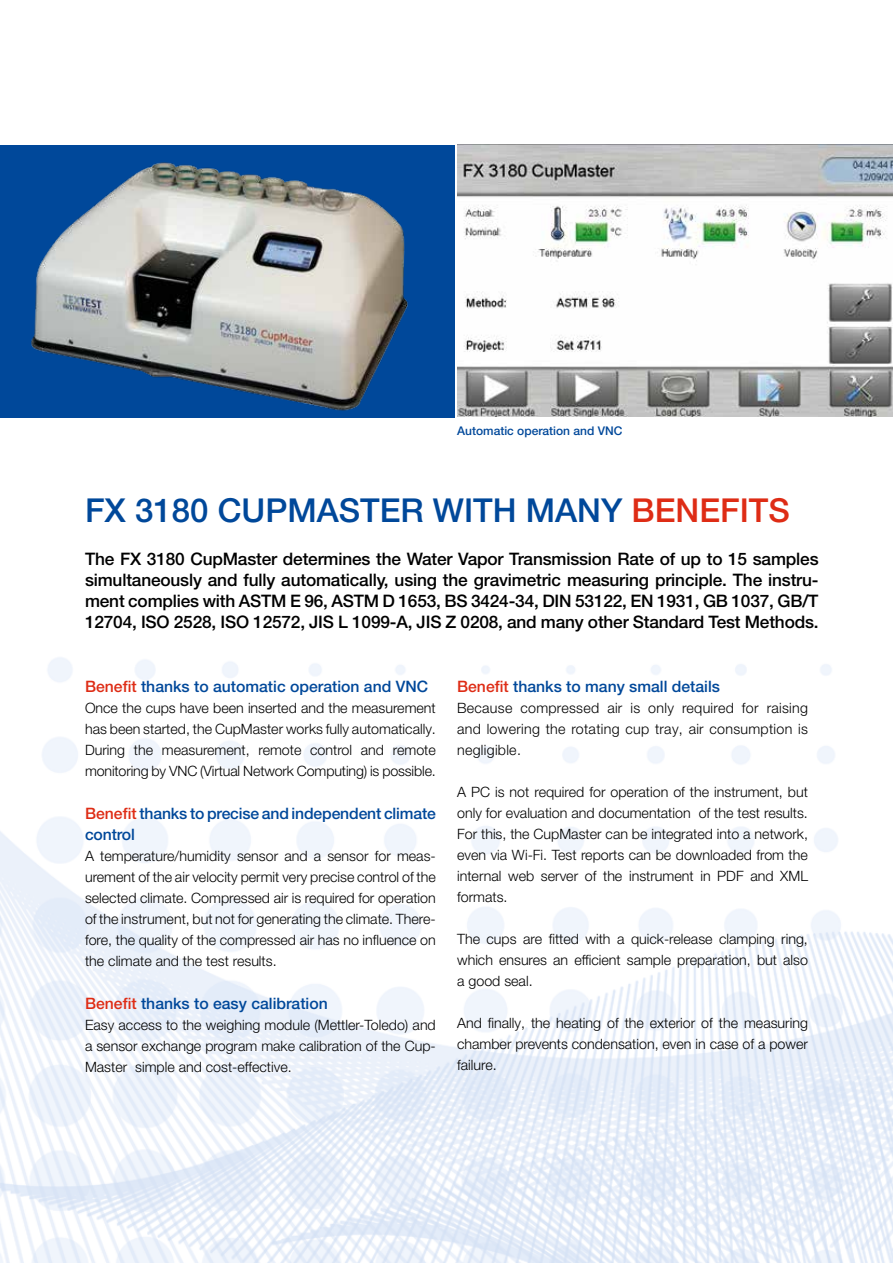
<style>
.page{position:relative;width:893px;height:1263px;background:#fff}
.page>*{position:absolute;margin:0;border:0;box-sizing:border-box;transform-origin:0 0}
.t1{font:500 33px "Helvetica Neue LT Pro";color:#00489a}
.t2{font:500 17.25px/21px "Helvetica Neue LT Pro";letter-spacing:-.01em;color:#000;text-align:justify}
.t3{font:500 15.75px/21px "Helvetica Neue LT Pro";color:#00489a}
.t4{font:300 14.25px/21px "Helvetica Neue LT Pro";color:#000;text-align:justify}
.t5{font:500 12px "Helvetica Neue LT Pro";color:#00489a}
.s1{color:#de2c15}
</style>
<div class="page">
<img style="left:0;top:657px;width:893px;height:606px">
<img style="left:457px;top:145px;width:436px;height:272px">
<div style="left:0;top:145px;width:454px;height:273px;background:#00489a"></div>
<img style="left:31px;top:162px;width:377px;height:249px">
<p class="t5" style="left:457px;top:423px;width:167px">Automatic operation and VNC</p>
<h1 class="t1" style="left:85px;top:491px;width:706px">FX 3180 CUPMASTER WITH MANY <span class="s1">BENEFITS</span></h1>
<p class="t2" style="left:85px;top:548px;width:735px">The FX 3180 CupMaster determines the Water Vapor Transmission Rate of up to 15 samples simultaneously and fully automatically, using the gravimetric measuring principle. The instru&shy;ment complies with ASTM E 96, ASTM D 1653, BS 3424-34, DIN 53122, EN 1931, GB 1037, GB/T 12704, ISO 2528, ISO 12572, JIS L 1099-A, JIS Z 0208, and many other Standard Test Methods.</p>
<p class="t3" style="left:85px;top:676px;width:345px"><span class="s1">Benefit</span> thanks to automatic operation and VNC</p>
<p class="t4" style="left:85px;top:697px;width:352px">Once the cups have been inserted and the measurement has been started, the CupMaster works fully automatically.<br>During the measurement, remote control and remote monitoring by VNC (Virtual Network Computing) is possible.</p>
<p class="t3" style="left:85px;top:803px;width:352px"><span class="s1">Benefit</span> thanks to precise and independent climate control</p>
<p class="t4" style="left:85px;top:845px;width:352px">A temperature/humidity sensor and a sensor for meas&shy;urement of the air velocity permit very precise control of the selected climate. Compressed air is required for operation of the instrument, but not for generating the climate. There&shy;fore, the quality of the compressed air has no influence on the climate and the test results.</p>
<p class="t3" style="left:85px;top:992px;width:244px"><span class="s1">Benefit</span> thanks to easy calibration</p>
<p class="t4" style="left:85px;top:1014px;width:352px">Easy access to the weighing module (Mettler-Toledo) and a sensor exchange program make calibration of the Cup-Master simple and cost-effective.</p>
<p class="t3" style="left:457px;top:676px;width:264px"><span class="s1">Benefit</span> thanks to many small details</p>
<p class="t4" style="left:457px;top:697px;width:352px">Because compressed air is only required for raising and lowering the rotating cup tray, air consumption is negligible.</p>
<p class="t4" style="left:457px;top:781px;width:352px">A PC is not required for operation of the instrument, but only for evaluation and documentation of the test results.<br>For this, the CupMaster can be integrated into a network, even via Wi-Fi. Test reports can be downloaded from the internal web server of the instrument in PDF and XML formats.</p>
<p class="t4" style="left:457px;top:928px;width:352px">The cups are fitted with a quick-release clamping ring, which ensures an efficient sample preparation, but also a good seal.</p>
<p class="t4" style="left:457px;top:1012px;width:352px">And finally, the heating of the exterior of the measuring chamber prevents condensation, even in case of a power failure.</p>
</div>
